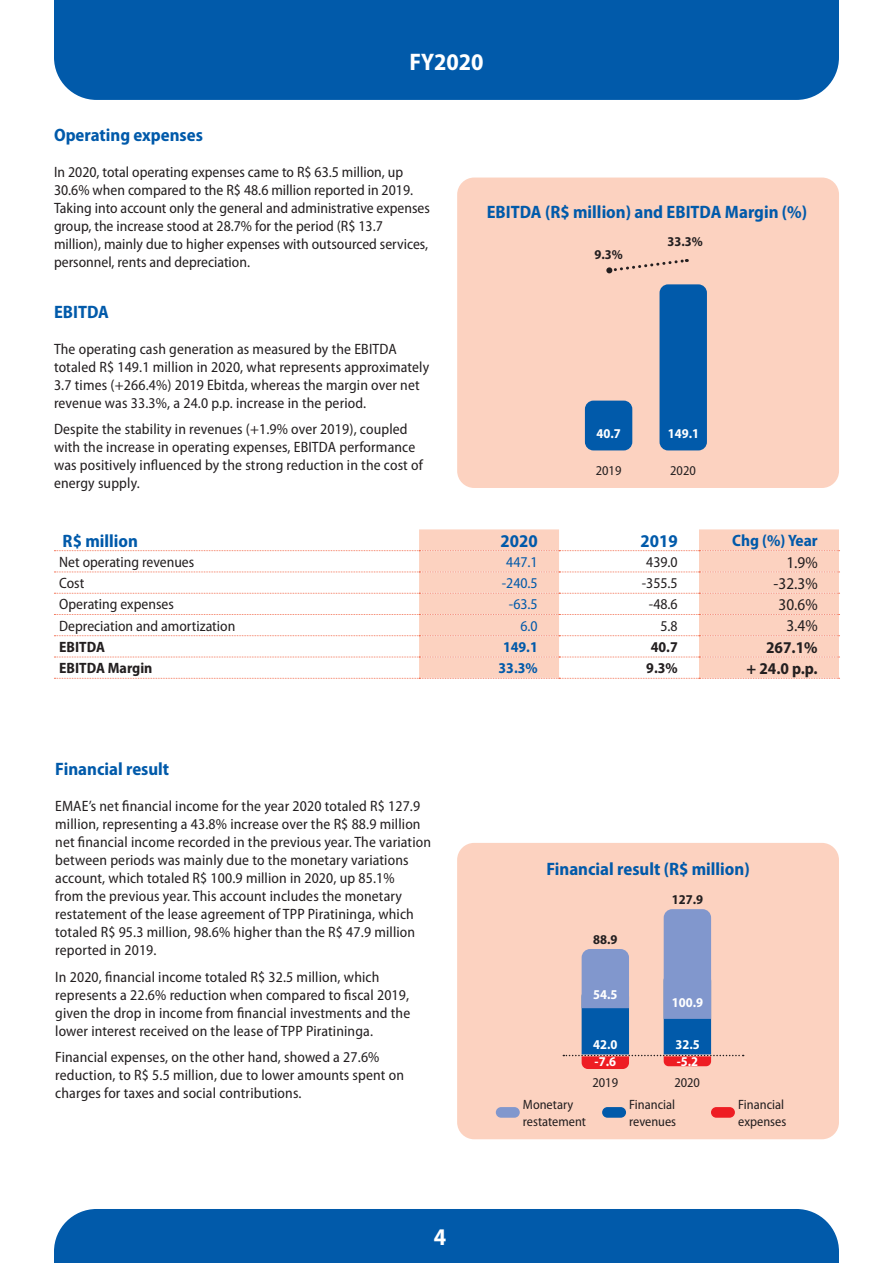
<style>
.page{position:relative;width:893px;height:1263px;background:#fff}
.page>*{position:absolute;margin:0;border:0;box-sizing:border-box;transform-origin:0 0}
.t1{font:700 semi-condensed 24px "Myriad Pro";color:#fff}
.t2{font:700 semi-condensed 18px "Myriad Pro";color:#015aaa}
.t3{font:semi-condensed 16.5px "Myriad Pro";color:#231f20}
.t4{font:700 semi-condensed 16.5px "Myriad Pro";color:#231f20}
.t5{font:700 semi-condensed 16.5px "Myriad Pro";color:#015aaa}
.t6{font:semi-condensed 15px/18px "Myriad Pro";letter-spacing:.01em;color:#231f20}
.t7{font:700 semi-condensed 15px "Myriad Pro";color:#231f20}
.t8{font:semi-condensed 15px "Myriad Pro";color:#015aaa}
.t9{font:700 semi-condensed 15px "Myriad Pro";color:#015aaa}
.t10{font:semi-condensed 13.5px/16.5px "Myriad Pro";color:#231f20}
.t11{font:700 semi-condensed 13.5px "Myriad Pro";color:#fff}
.t12{font:700 semi-condensed 13.5px "Myriad Pro";color:#231f20}
</style>
<div class="page">
<div style="left:54px;top:1209px;width:785px;height:54px;background:#015aaa"></div>
<div style="left:54px;top:0;width:785px;height:100px;background:#015aaa"></div>
<div style="left:457px;top:843px;width:382px;height:296px;background:#fcd2c0;border-radius:17px"></div>
<svg style="left:419px;top:529px;width:420px;height:149px;fill:#fcd2c0"></svg>
<svg style="left:54px;top:550px;width:786px;height:1px"></svg>
<svg style="left:54px;top:572px;width:786px;height:1px"></svg>
<svg style="left:54px;top:593px;width:786px;height:1px"></svg>
<svg style="left:54px;top:614px;width:786px;height:1px"></svg>
<svg style="left:54px;top:635px;width:786px;height:1px"></svg>
<svg style="left:54px;top:657px;width:786px;height:1px"></svg>
<svg style="left:54px;top:678px;width:786px;height:1px"></svg>
<div style="left:496px;top:1107px;width:24px;height:11px;background:#8197cd;border-radius:5px"></div>
<div style="left:602px;top:1107px;width:24px;height:11px;background:#015aaa;border-radius:5px"></div>
<div style="left:711px;top:1107px;width:24px;height:11px;background:#ee1d23;border-radius:5px"></div>
<svg style="left:563px;top:909px;width:181px;height:160px"></svg>
<div style="left:457px;top:178px;width:382px;height:310px;background:#fcd2c0;border-radius:17px"></div>
<div style="left:585px;top:401px;width:47px;height:49px;background:#015aaa;border-radius:9px"></div>
<div style="left:659px;top:284px;width:48px;height:166px;background:#015aaa;border-radius:9px"></div>
<svg style="left:613px;top:259px;width:74px;height:13px"></svg>
<svg style="left:606px;top:267px;width:7px;height:7px"></svg>
<h1 class="t1" style="left:409px;top:46px;width:76px">FY2020</h1>
<p class="t2" style="left:54px;top:123px;width:150px">Operating expenses</p>
<p class="t6" style="left:54px;top:163px;width:377px">In 2020, total operating expenses came to R$ 63.5 million, up 30.6% when compared to the R$ 48.6 million reported in 2019.<br>Taking into account only the general and administrative expenses group, the increase stood at 28.7% for the period (R$ 13.7 million), mainly due to higher expenses with outsourced services, personnel, rents and depreciation.</p>
<p class="t2" style="left:54px;top:300px;width:56px">EBITDA</p>
<p class="t6" style="left:54px;top:339px;width:377px">The operating cash generation as measured by the EBITDA totaled R$ 149.1 million in 2020, what represents approximately 3.7 times (+266.4%) 2019 Ebitda, whereas the margin over net revenue was 33.3%, a 24.0 p.p. increase in the period.</p>
<p class="t6" style="left:54px;top:420px;width:370px">Despite the stability in revenues (+1.9% over 2019), coupled with the increase in operating expenses, EBITDA performance was positively influenced by the strong reduction in the cost of energy supply.</p>
<p class="t2" style="left:487px;top:200px;width:322px">EBITDA (R$ million) and EBITDA Margin (%)</p>
<p class="t12" style="left:594px;top:246px;width:30px">9.3%</p>
<p class="t12" style="left:667px;top:233px;width:37px">33.3%</p>
<p class="t11" style="left:596px;top:425px;width:26px">40.7</p>
<p class="t10" style="left:596px;top:462px;width:27px">2019</p>
<p class="t10" style="left:670px;top:462px;width:27px">2020</p>
<p class="t11" style="left:668px;top:425px;width:33px">149.1</p>
<p class="t2" style="left:63px;top:529px;width:77px">R$ million</p>
<p class="t2" style="left:501px;top:529px;width:39px">2020</p>
<p class="t2" style="left:641px;top:529px;width:39px">2019</p>
<p class="t5" style="left:732px;top:530px;width:87px">Chg (%) Year</p>
<p class="t6" style="left:59px;top:553px;width:137px">Net operating revenues</p>
<p class="t8" style="left:506px;top:553px;width:33px">447.1</p>
<p class="t6" style="left:646px;top:553px;width:33px">439.0</p>
<p class="t3" style="left:786px;top:552px;width:33px">1.9%</p>
<p class="t6" style="left:59px;top:574px;width:27px">Cost</p>
<p class="t8" style="left:502px;top:574px;width:38px">-240.5</p>
<p class="t6" style="left:642px;top:574px;width:38px">-355.5</p>
<p class="t3" style="left:774px;top:573px;width:46px">-32.3%</p>
<p class="t6" style="left:59px;top:595px;width:116px">Operating expenses</p>
<p class="t8" style="left:509px;top:595px;width:30px">-63.5</p>
<p class="t6" style="left:649px;top:595px;width:30px">-48.6</p>
<p class="t3" style="left:778px;top:594px;width:41px">30.6%</p>
<p class="t6" style="left:59px;top:616px;width:178px">Depreciation and amortization</p>
<p class="t8" style="left:520px;top:616px;width:19px">6.0</p>
<p class="t6" style="left:660px;top:616px;width:19px">5.8</p>
<p class="t3" style="left:786px;top:616px;width:33px">3.4%</p>
<p class="t7" style="left:59px;top:637px;width:47px">EBITDA</p>
<p class="t9" style="left:503px;top:637px;width:36px">149.1</p>
<p class="t7" style="left:651px;top:637px;width:28px">40.7</p>
<p class="t4" style="left:766px;top:636px;width:53px">267.1%</p>
<p class="t7" style="left:59px;top:658px;width:95px">EBITDA Margin</p>
<p class="t9" style="left:499px;top:658px;width:41px">33.3%</p>
<p class="t7" style="left:646px;top:658px;width:33px">9.3%</p>
<p class="t4" style="left:746px;top:658px;width:73px">+ 24.0 p.p.</p>
<p class="t2" style="left:55px;top:758px;width:115px">Financial result</p>
<p class="t6" style="left:55px;top:797px;width:377px">EMAE’s net financial income for the year 2020 totaled R$ 127.9 million, representing a 43.8% increase over the R$ 88.9 million net financial income recorded in the previous year. The variation between periods was mainly due to the monetary variations account, which totaled R$ 100.9 million in 2020, up 85.1%<br>from the previous year. This account includes the monetary restatement of the lease agreement of TPP Piratininga, which totaled R$ 95.3 million, 98.6% higher than the R$ 47.9 million reported in 2019.</p>
<p class="t6" style="left:55px;top:968px;width:356px">In 2020, financial income totaled R$ 32.5 million, which represents a 22.6% reduction when compared to fiscal 2019, given the drop in income from financial investments and the lower interest received on the lease of TPP Piratininga.</p>
<p class="t6" style="left:55px;top:1048px;width:350px">Financial expenses, on the other hand, showed a 27.6% reduction, to R$ 5.5 million, due to lower amounts spent on charges for taxes and social contributions.</p>
<h1 class="t1" style="left:434px;top:1221px;width:14px">4</h1>
<p class="t2" style="left:546px;top:857px;width:205px">Financial result (R$ million)</p>
<p class="t12" style="left:593px;top:930px;width:26px">88.9</p>
<p class="t11" style="left:593px;top:986px;width:26px">54.5</p>
<p class="t11" style="left:593px;top:1036px;width:26px">42.0</p>
<p class="t11" style="left:595px;top:1053px;width:23px">-7.6</p>
<p class="t12" style="left:672px;top:890px;width:33px">127.9</p>
<p class="t11" style="left:672px;top:993px;width:33px">100.9</p>
<p class="t11" style="left:675px;top:1036px;width:26px">32.5</p>
<p class="t11" style="left:677px;top:1053px;width:23px">-5.2</p>
<p class="t10" style="left:592px;top:1074px;width:27px">2019</p>
<p class="t10" style="left:674px;top:1074px;width:27px">2020</p>
<p class="t10" style="left:523px;top:1096px;width:65px">Monetary restatement</p>
<p class="t10" style="left:738px;top:1096px;width:50px">Financial expenses</p>
<p class="t10" style="left:629px;top:1096px;width:48px">Financial revenues</p>
</div>
